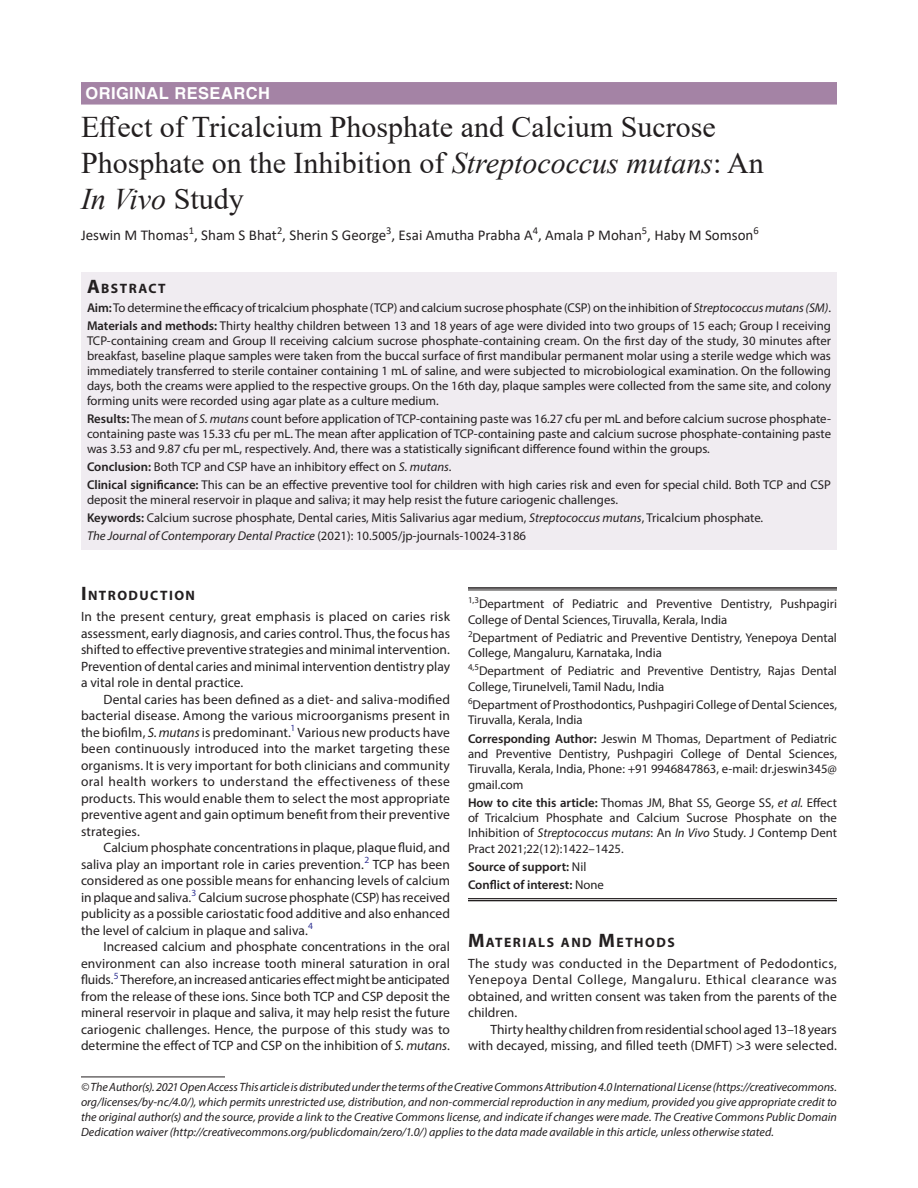
<style>
.page{position:relative;width:918px;height:1188px;background:#fff}
.page>*{position:absolute;margin:0;border:0;box-sizing:border-box;transform-origin:0 0}
.t1{font:30px/36px "Times New Roman";color:#231f20}
.ArticleType{font:700 16.5px "Helvetica LT Std";letter-spacing:.025em;color:#fff}
.AuthorName{font:15px "Calibri";color:#231f20}
.Head-1{font:700 13.65px "Myriad Pro";letter-spacing:.105em;color:#231f20}
.Head-1-first{font:700 13.65px "Myriad Pro";letter-spacing:.105em;color:#231f20}
.AbstractTitle{font:700 13.65px "Myriad Pro";letter-spacing:.105em;color:#231f20}
.Para-Indent{font:13.5px/16.5px "Myriad Pro";color:#231f20;text-align:justify}
.Para-NoIndent{font:13.5px/16.5px "Myriad Pro";letter-spacing:.005em;color:#231f20;text-align:justify}
.Abstract-Para-first{font:12.75px/15px "Myriad Pro";color:#231f20;text-align:justify}
.Affiliation{font:12.75px/15.3px "Myriad Pro";color:#231f20}
.How_to_Cite{font:12.75px/15.3px "Myriad Pro";color:#231f20;text-align:justify}
.Corresponding_Author{font:12.75px/15.3px "Myriad Pro";color:#231f20;text-align:justify}
.Keywords{font:12.75px "Myriad Pro";color:#231f20}
.Affiliation-first{font:12.75px/15.3px "Myriad Pro";color:#231f20}
.JT_DOI{font:italic 12.75px "Myriad Pro";color:#231f20}
.COI{font:600 12.75px "Myriad Pro";color:#231f20}
.Source{font:600 12.75px "Myriad Pro";color:#231f20}
.FootNote{font:italic 12px/15px "Myriad Pro";color:#231f20;text-align:justify}
.s1{font-style:italic}
.s2{font-size:19.5px}
.s3{font-weight:600}
.s4{font-style:normal}
.s5{font-weight:400}
.s6{font-family:"STIX General"}
</style>
<div class="page">
<div style="left:81px;top:82px;width:756px;height:23px;background:#a483a5"></div>
<div style="left:81px;top:272px;width:756px;height:26px;background:#f0ecf1"></div>
<div style="left:81px;top:297px;width:756px;height:24px;background:#f0ecf1"></div>
<div style="left:81px;top:315px;width:756px;height:99px;background:#f0ecf1"></div>
<div style="left:81px;top:408px;width:756px;height:54px;background:#f0ecf1"></div>
<div style="left:81px;top:456px;width:756px;height:24px;background:#f0ecf1"></div>
<div style="left:81px;top:474px;width:756px;height:39px;background:#f0ecf1"></div>
<div style="left:81px;top:507px;width:756px;height:24px;background:#f0ecf1"></div>
<div style="left:81px;top:525px;width:756px;height:24px;background:#f0ecf1"></div>
<hr style="left:81px;top:1077px;width:144px;height:1px;background:#231f20">
<hr style="left:468px;top:587px;width:369px;height:2px;background:#231f20">
<hr style="left:468px;top:590px;width:369px;height:1px;background:#231f20">
<hr style="left:468px;top:898px;width:369px;height:1px;background:#231f20">
<hr style="left:468px;top:900px;width:369px;height:1px;background:#231f20">
<p class="ArticleType" style="left:86px;top:83px;width:186px">ORIGINAL RESEARCH</p>
<p class="t1" style="left:81px;top:108px;width:684px">Effect of Tricalcium Phosphate and Calcium Sucrose<br>Phosphate on the Inhibition of <span class="s1">Streptococcus mutans</span>: An<br><span class="s1">In Vivo</span> Study</p>
<p class="AuthorName" style="left:81px;top:225px;width:679px">Jeswin M Thomas<sup>1</sup>, Sham S Bhat<sup>2</sup>, Sherin S George<sup>3</sup>, Esai Amutha Prabha A<sup>4</sup>, Amala P Mohan<sup>5</sup>, Haby M Somson<sup>6</sup></p>
<p class="AbstractTitle" style="left:87px;top:279px;width:80px"><span class="s2">A</span>BSTRACT</p>
<p class="Abstract-Para-first" style="left:87px;top:300px;width:746px"><span class="s3">Aim:</span> To determine the efficacy of tricalcium phosphate (TCP) and calcium sucrose phosphate (CSP) on the inhibition of <span class="s1">Streptococcus mutans (SM)</span>.</p>
<p class="Abstract-Para-first" style="left:87px;top:318px;width:746px"><span class="s3">Materials and methods:</span> Thirty healthy children between 13 and 18 years of age were divided into two groups of 15 each; Group I receiving TCP-containing cream and Group II receiving calcium sucrose phosphate-containing cream. On the first day of the study, 30 minutes after breakfast, baseline plaque samples were taken from the buccal surface of first mandibular permanent molar using a sterile wedge which was immediately transferred to sterile container containing 1 mL of saline, and were subjected to microbiological examination. On the following days, both the creams were applied to the respective groups. On the 16th day, plaque samples were collected from the same site, and colony forming units were recorded using agar plate as a culture medium.</p>
<p class="Abstract-Para-first" style="left:87px;top:411px;width:746px"><span class="s3">Results:</span> The mean of <span class="s1">S. mutans</span> count before application of TCP-containing paste was 16.27 cfu per mL and before calcium sucrose phosphate&shy;containing paste was 15.33 cfu per mL. The mean after application of TCP-containing paste and calcium sucrose phosphate-containing paste was 3.53 and 9.87 cfu per mL, respectively. And, there was a statistically significant difference found within the groups.</p>
<p class="Abstract-Para-first" style="left:87px;top:459px;width:366px"><span class="s3">Conclusion:</span> Both TCP and CSP have an inhibitory effect on <span class="s1">S. mutans</span>.</p>
<p class="Abstract-Para-first" style="left:87px;top:477px;width:746px"><span class="s3">Clinical significance:</span> This can be an effective preventive tool for children with high caries risk and even for special child. Both TCP and CSP deposit the mineral reservoir in plaque and saliva; it may help resist the future cariogenic challenges.</p>
<p class="Keywords" style="left:87px;top:510px;width:678px"><span class="s3">Keywords:</span> Calcium sucrose phosphate, Dental caries, Mitis Salivarius agar medium, <span class="s1">Streptococcus mutans</span>, Tricalcium phosphate.</p>
<p class="JT_DOI" style="left:87px;top:528px;width:441px">The Journal of Contemporary Dental Practice <span class="s4">(2021): 10.5005/jp-journals-10024-3186</span></p>
<p class="Head-1-first" style="left:81px;top:587px;width:116px"><span class="s2">I</span>NTRODUCTION</p>
<p class="Para-NoIndent" style="left:81px;top:608px;width:371px">In the present century, great emphasis is placed on caries risk assessment, early diagnosis, and caries control. Thus, the focus has shifted to effective preventive strategies and minimal intervention.<br>Prevention of dental caries and minimal intervention dentistry play a vital role in dental practice.</p>
<p class="Para-Indent" style="left:81px;top:691px;width:371px;text-indent:22px">Dental caries has been defined as a diet- and saliva-modified bacterial disease. Among the various microorganisms present in the biofilm, <span class="s1">S. mutans</span> is predominant.<sup>1</sup> Various new products have been continuously introduced into the market targeting these organisms. It is very important for both clinicians and community oral health workers to understand the effectiveness of these products. This would enable them to select the most appropriate preventive agent and gain optimum benefit from their preventive strategies.</p>
<p class="Para-Indent" style="left:81px;top:839px;width:371px;text-indent:22px">Calcium phosphate concentrations in plaque, plaque fluid, and saliva play an important role in caries prevention.<sup>2</sup> TCP has been considered as one possible means for enhancing levels of calcium in plaque and saliva.<sup>3</sup> Calcium sucrose phosphate (CSP) has received publicity as a possible cariostatic food additive and also enhanced the level of calcium in plaque and saliva.<sup>4</sup></p>
<p class="Para-Indent" style="left:81px;top:938px;width:371px;text-indent:22px">Increased calcium and phosphate concentrations in the oral environment can also increase tooth mineral saturation in oral fluids.<sup>5</sup> Therefore, an increased anticaries effect might be anticipated from the release of these ions. Since both TCP and CSP deposit the mineral reservoir in plaque and saliva, it may help resist the future cariogenic challenges. Hence, the purpose of this study was to determine the effect of TCP and CSP on the inhibition of <span class="s1">S. mutans</span>.</p>
<p class="FootNote" style="left:81px;top:1079px;width:758px">© The Author(s). 2021 Open Access This article is distributed under the terms of the Creative Commons Attribution 4.0 International License (https://creativecommons. org/licenses/by-nc/4.0/), which permits unrestricted use, distribution, and non-commercial reproduction in any medium, provided you give appropriate credit to the original author(s) and the source, provide a link to the Creative Commons license, and indicate if changes were made. The Creative Commons Public Domain Dedication waiver (http://creativecommons.org/publicdomain/zero/1.0/) applies to the data made available in this article, unless otherwise stated.</p>
<p class="Affiliation-first" style="left:468px;top:596px;width:371px"><sup>1,3</sup>Department of Pediatric and Preventive Dentistry, Pushpagiri<br>College of Dental Sciences, Tiruvalla, Kerala, India</p>
<p class="Affiliation" style="left:468px;top:630px;width:370px"><sup>2</sup>Department of Pediatric and Preventive Dentistry, Yenepoya Dental<br>College, Mangaluru, Karnataka, India</p>
<p class="Affiliation" style="left:468px;top:663px;width:370px"><sup>4,5</sup>Department of Pediatric and Preventive Dentistry, Rajas Dental<br>College, Tirunelveli, Tamil Nadu, India</p>
<p class="Affiliation" style="left:468px;top:697px;width:371px"><sup>6</sup>Department of Prosthodontics, Pushpagiri College of Dental Sciences,<br>Tiruvalla, Kerala, India</p>
<p class="Corresponding_Author" style="left:468px;top:730px;width:370px"><span class="s3">Corresponding Author:</span> Jeswin M Thomas, Department of Pediatric and Preventive Dentistry, Pushpagiri College of Dental Sciences, Tiruvalla, Kerala, India, Phone: +91 9946847863, e-mail: dr.jeswin345@ gmail.com</p>
<p class="How_to_Cite" style="left:468px;top:795px;width:371px"><span class="s3">How to cite this article:</span> Thomas JM, Bhat SS, George SS, <span class="s1">et al.</span> Effect of Tricalcium Phosphate and Calcium Sucrose Phosphate on the Inhibition of <span class="s1">Streptococcus mutans</span>: An <span class="s1">In Vivo</span> Study. J Contemp Dent Pract 2021;22(12):1422–1425.</p>
<p class="Source" style="left:468px;top:859px;width:120px">Source of support: <span class="s5">Nil</span></p>
<p class="COI" style="left:468px;top:877px;width:137px">Conflict of interest: <span class="s5">None</span></p>
<p class="Head-1" style="left:468px;top:933px;width:208px"><span class="s2">M</span>ATERIALS AND <span class="s2">M</span>ETHODS</p>
<p class="Para-NoIndent" style="left:468px;top:955px;width:371px">The study was conducted in the Department of Pedodontics, Yenepoya Dental College, Mangaluru. Ethical clearance was obtained, and written consent was taken from the parents of the children.</p>
<p class="Para-Indent" style="left:468px;top:1021px;width:371px;text-align:right">Thirty healthy children from residential school aged 13–18 years with decayed, missing, and filled teeth (DMFT) <span class="s6">&gt;</span>3 were selected.</p>
</div>
